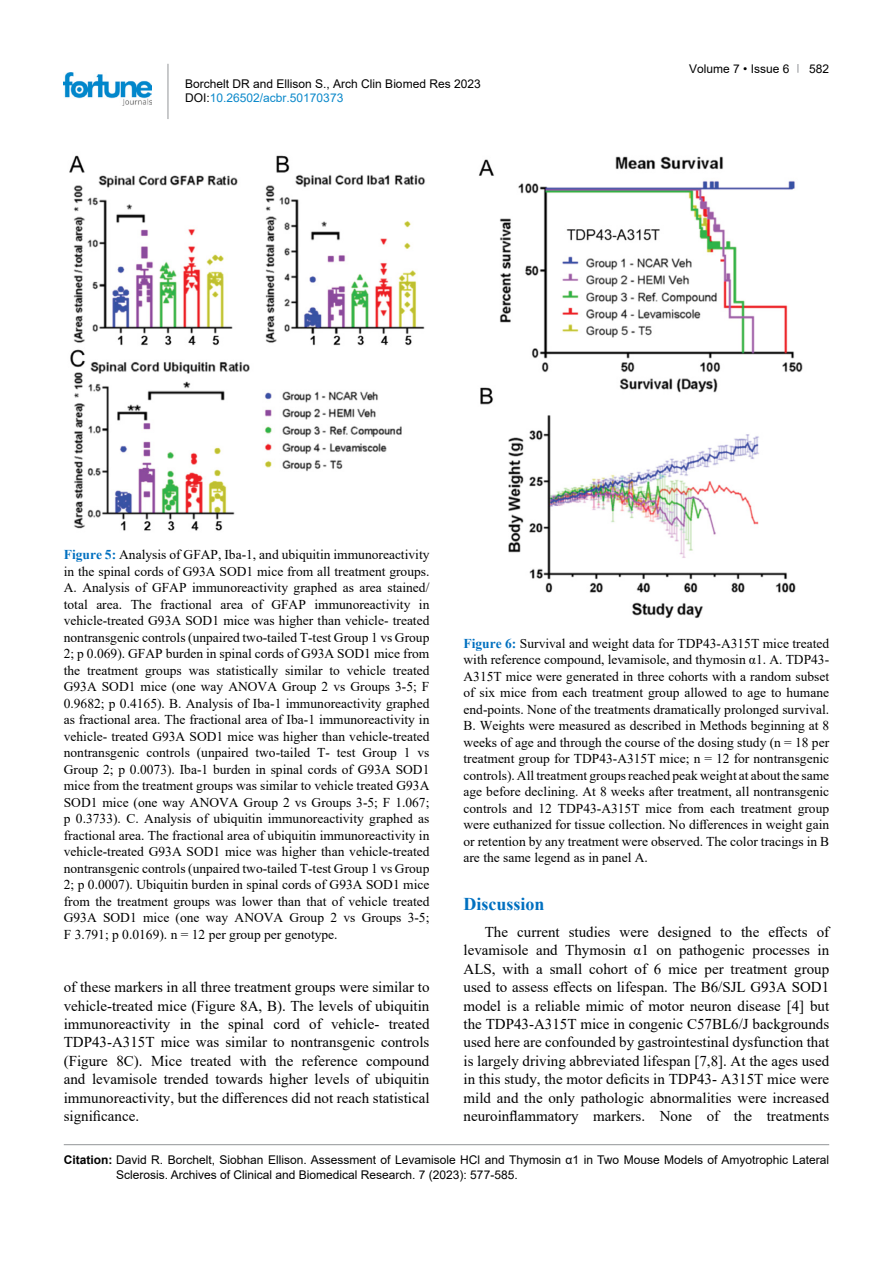
<style>
.page{position:relative;width:893px;height:1263px;background:#fff}
.page>*{position:absolute;margin:0;border:0;box-sizing:border-box;transform-origin:0 0}
.t1{font:700 18px "Times New Roman";color:#0070c0}
.t2{font:15px/18.5px "Times New Roman";color:#000;text-align:justify}
.t3{font:13.5px/16.5px "Times New Roman";color:#000;text-align:justify}
.t4{font:12px/14.4px "Arial";color:#000}
.s1{color:#0a88ca}
.s2{font-weight:700;color:#0070c0}
.s3{font-weight:700}
</style>
<div class="page">
<hr style="left:168px;top:64px;width:1px;height:55px;background:#939598">
<img style="left:64px;top:72px;width:88px;height:33px">
<hr style="left:64px;top:1144px;width:765px;height:1px;background:#939598">
<img style="left:69px;top:155px;width:356px;height:376px">
<img style="left:478px;top:156px;width:325px;height:462px">
<p class="t4" style="left:185px;top:76px;width:297px">Borchelt DR and Ellison S., Arch Clin Biomed Res 2023<br>DOI:<span class="s1">10.26502/acbr.50170373</span></p>
<p class="t4" style="left:689px;top:61px;width:102px">Volume 7 • Issue 6</p>
<p class="t4" style="left:809px;top:61px;width:22px">582</p>
<p class="t3" style="left:64px;top:546px;width:367px"><span class="s2">Figure 5:</span> Analysis of GFAP, Iba‐1, and ubiquitin immunoreactivity in the spinal cords of G93A SOD1 mice from all treatment groups.<br>A. Analysis of GFAP immunoreactivity graphed as area stained/ total area. The fractional area of GFAP immunoreactivity in vehicle‐treated G93A SOD1 mice was higher than vehicle‐ treated nontransgenic controls (unpaired two‐tailed T‐test Group 1 vs Group 2; p 0.069). GFAP burden in spinal cords of G93A SOD1 mice from the treatment groups was statistically similar to vehicle treated G93A SOD1 mice (one way ANOVA Group 2 vs Groups 3‐5; F 0.9682; p 0.4165). B. Analysis of Iba‐1 immunoreactivity graphed as fractional area. The fractional area of Iba‐1 immunoreactivity in vehicle‐ treated G93A SOD1 mice was higher than vehicle‐treated nontransgenic controls (unpaired two‐tailed T‐ test Group 1 vs Group 2; p 0.0073). Iba‐1 burden in spinal cords of G93A SOD1 mice from the treatment groups was similar to vehicle treated G93A SOD1 mice (one way ANOVA Group 2 vs Groups 3‐5; F 1.067; p 0.3733). C. Analysis of ubiquitin immunoreactivity graphed as fractional area. The fractional area of ubiquitin immunoreactivity in vehicle‐treated G93A SOD1 mice was higher than vehicle‐treated nontransgenic controls (unpaired two‐tailed T‐test Group 1 vs Group 2; p 0.0007). Ubiquitin burden in spinal cords of G93A SOD1 mice from the treatment groups was lower than that of vehicle treated G93A SOD1 mice (one way ANOVA Group 2 vs Groups 3‐5; F 3.791; p 0.0169). n = 12 per group per genotype.</p>
<p class="t2" style="left:64px;top:977px;width:367px">of these markers in all three treatment groups were similar to vehicle‐treated mice (Figure 8A, B). The levels of ubiquitin immunoreactivity in the spinal cord of vehicle‐ treated TDP43‐A315T mice was similar to nontransgenic controls (Figure 8C). Mice treated with the reference compound and levamisole trended towards higher levels of ubiquitin immunoreactivity, but the differences did not reach statistical significance.</p>
<p class="t3" style="left:463px;top:634px;width:367px"><span class="s2">Figure 6:</span> Survival and weight data for TDP43‐A315T mice treated with reference compound, levamisole, and thymosin α1. A. TDP43‐ A315T mice were generated in three cohorts with a random subset of six mice from each treatment group allowed to age to humane end‐points. None of the treatments dramatically prolonged survival.<br>B. Weights were measured as described in Methods beginning at 8 weeks of age and through the course of the dosing study (n = 18 per treatment group for TDP43‐A315T mice; n = 12 for nontransgenic controls). All treatment groups reached peak weight at about the same age before declining. At 8 weeks after treatment, all nontransgenic controls and 12 TDP43‐A315T mice from each treatment group were euthanized for tissue collection. No differences in weight gain or retention by any treatment were observed. The color tracings in B are the same legend as in panel A.</p>
<h1 class="t1" style="left:463px;top:891px;width:83px">Discussion</h1>
<p class="t2" style="left:463px;top:922px;width:367px;text-indent:21px">The current studies were designed to the effects of levamisole and Thymosin α1 on pathogenic processes in ALS, with a small cohort of 6 mice per treatment group used to assess effects on lifespan. The B6/SJL G93A SOD1 model is a reliable mimic of motor neuron disease [4] but the TDP43‐A315T mice in congenic C57BL6/J backgrounds used here are confounded by gastrointestinal dysfunction that is largely driving abbreviated lifespan [7,8]. At the ages used in this study, the motor deficits in TDP43‐ A315T mice were mild and the only pathologic abnormalities were increased neuroinflammatory markers. None of the treatments</p>
<p class="t4" style="left:116px;top:1152px;width:715px;line-height:15px;text-indent:-52px"><span class="s3">Citation:</span> David R. Borchelt, Siobhan Ellison. Assessment of Levamisole HCl and Thymosin α1 in Two Mouse Models of Amyotrophic Lateral<br>Sclerosis. Archives of Clinical and Biomedical Research. 7 (2023): 577-585.</p>
</div>
